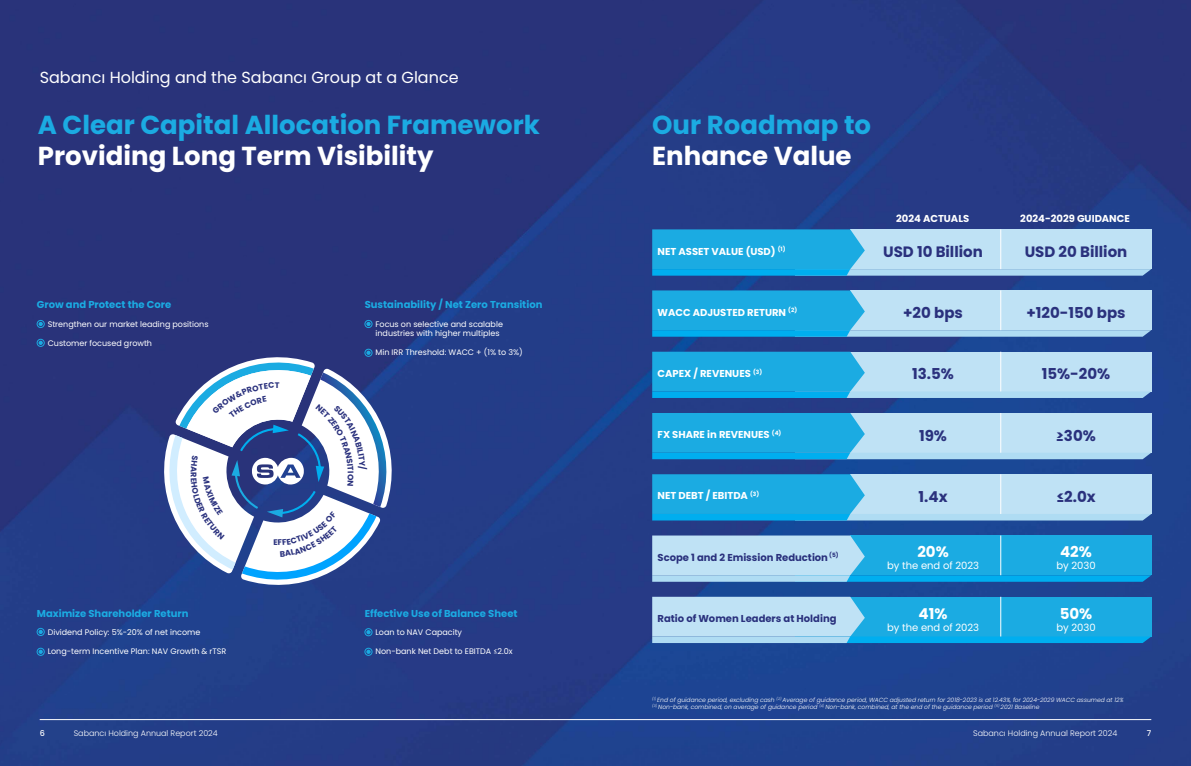
<style>
.page{position:relative;width:1191px;height:766px;background:#fff}
.page>*{position:absolute;margin:0;border:0;box-sizing:border-box;transform-origin:0 0}
.t1{font:700 26px "Poppins";color:#1babe2}
.t2{font:700 26px "Poppins";color:#fff}
.t3{font:16px "Poppins";color:#fff}
.t4{font:700 15px "Poppins";color:#2a317d}
.t5{font:700 15px "Poppins";color:#fff}
.t6{font:700 10px "Poppins";color:#fff}
.t7{font:700 10px "Poppins";color:#1babe2}
.t8{font:700 10px "Poppins";color:#2a317d}
.t9{font:10px "Poppins";color:#fff}
.t10{font:8px/9.6px "Poppins";color:#fff}
.t11{font:300 8px "Poppins";color:#fff}
.t12{font:500 8px "Poppins";color:#fff}
.t13{font:700 8px "Poppins";color:#2a317d}
.t14{font:italic 300 6px/7.2px "Poppins";color:#fff}
</style>
<div class="page">
<img style="left:0;top:0;width:1191px;height:765px">
<svg style="left:652px;top:229px;width:499px;height:46px;background:#78caed"></svg>
<svg style="left:652px;top:290px;width:499px;height:46px;background:#78caec"></svg>
<svg style="left:652px;top:351px;width:499px;height:47px;background:#76c7eb"></svg>
<svg style="left:652px;top:413px;width:499px;height:46px;background:#78caed"></svg>
<svg style="left:652px;top:474px;width:499px;height:46px;background:#78caed"></svg>
<svg style="left:652px;top:535px;width:499px;height:46px;background:#5ac0e9"></svg>
<svg style="left:652px;top:596px;width:499px;height:47px;background:#59bee8"></svg>
<hr style="left:1000px;top:229px;width:1px;height:40px;background:#fff">
<hr style="left:1000px;top:290px;width:1px;height:40px;background:#fff">
<hr style="left:1000px;top:351px;width:1px;height:40px;background:#fff">
<hr style="left:1000px;top:413px;width:1px;height:39px;background:#fff">
<hr style="left:1000px;top:474px;width:1px;height:40px;background:#fff">
<hr style="left:1000px;top:535px;width:1px;height:40px;background:#fff">
<hr style="left:1000px;top:596px;width:1px;height:40px;background:#fff">
<hr style="left:40px;top:719px;width:1111px;height:1px;background:#fff">
<div style="left:37px;top:320px;width:8px;height:8px;border:1px solid #1babe2;border-radius:50%"></div>
<svg style="left:39px;top:322px;width:4px;height:4px"></svg>
<div style="left:37px;top:339px;width:8px;height:7px;border:1px solid #1babe2;border-radius:50%"></div>
<svg style="left:39px;top:340px;width:4px;height:5px"></svg>
<div style="left:365px;top:320px;width:7px;height:8px;border:1px solid #1babe2;border-radius:50%"></div>
<svg style="left:366px;top:322px;width:5px;height:4px"></svg>
<div style="left:365px;top:628px;width:7px;height:8px;border:1px solid #1babe2;border-radius:50%"></div>
<svg style="left:366px;top:630px;width:5px;height:4px"></svg>
<div style="left:365px;top:647px;width:7px;height:8px;border:1px solid #1babe2;border-radius:50%"></div>
<svg style="left:366px;top:649px;width:5px;height:4px"></svg>
<div style="left:37px;top:628px;width:8px;height:7px;border:1px solid #1babe2;border-radius:50%"></div>
<svg style="left:39px;top:629px;width:4px;height:5px"></svg>
<div style="left:37px;top:647px;width:8px;height:8px;border:1px solid #1babe2;border-radius:50%"></div>
<svg style="left:39px;top:649px;width:4px;height:4px"></svg>
<svg style="left:152px;top:345px;width:251px;height:251px"></svg>
<h2 class="t3" style="left:40px;top:68px;width:420px">Sabancı Holding and the Sabancı Group at a Glance</h2>
<h1 class="t1" style="left:38px;top:109px;width:503px">A Clear Capital Allocation Framework</h1>
<h1 class="t2" style="left:38px;top:140px;width:397px">Providing Long Term Visibility</h1>
<p class="t7" style="left:37px;top:298px;width:136px">Grow and Protect the Core</p>
<p class="t10" style="left:48px;top:319px;width:162px">Strengthen our market leading positions</p>
<p class="t10" style="left:48px;top:338px;width:106px">Customer focused growth</p>
<p class="t13" style="left:275px;top:380px;width:6px">T</p>
<p class="t7" style="left:365px;top:298px;width:179px">Sustainability / Net Zero Transition</p>
<p class="t10" style="left:375px;top:319px;width:129px">Focus on selective and scalable industries with higher multiples</p>
<p class="t10" style="left:375px;top:347px;width:149px">Min IRR Threshold: WACC + (1% to 3%)</p>
<p class="t7" style="left:37px;top:607px;width:153px">Maximize Shareholder Return</p>
<p class="t10" style="left:48px;top:627px;width:154px">Dividend Policy: 5%-20% of net income</p>
<p class="t10" style="left:48px;top:646px;width:180px">Long-term Incentive Plan: NAV Growth &amp; rTSR</p>
<p class="t7" style="left:365px;top:607px;width:154px">Effective Use of Balance Sheet</p>
<p class="t10" style="left:375px;top:627px;width:88px">Loan to NAV Capacity</p>
<p class="t10" style="left:375px;top:646px;width:139px">Non-bank Net Debt to EBITDA ≤2.0x</p>
<h1 class="t1" style="left:652px;top:109px;width:220px">Our Roadmap to</h1>
<h1 class="t2" style="left:652px;top:140px;width:201px">Enhance Value</h1>
<p class="t6" style="left:657px;top:245px;width:129px">NET ASSET VALUE (USD) <sup>(1)</sup></p>
<p class="t6" style="left:896px;top:213px;width:75px">2024 ACTUALS</p>
<p class="t6" style="left:1020px;top:213px;width:111px">2024-2029 GUIDANCE</p>
<h3 class="t4" style="left:883px;top:243px;width:101px">USD 10 Billion</h3>
<h3 class="t4" style="left:1024px;top:243px;width:104px">USD 20 Billion</h3>
<p class="t6" style="left:657px;top:306px;width:141px">WACC ADJUSTED RETURN <sup>(2)</sup></p>
<p class="t6" style="left:657px;top:367px;width:106px">CAPEX / REVENUES <sup>(3)</sup></p>
<h3 class="t4" style="left:903px;top:304px;width:61px">+20 bps</h3>
<h3 class="t4" style="left:912px;top:365px;width:43px">13.5%</h3>
<h3 class="t4" style="left:1026px;top:304px;width:101px">+120-150 bps</h3>
<h3 class="t4" style="left:1041px;top:365px;width:70px">15%-20%</h3>
<p class="t6" style="left:657px;top:428px;width:125px">FX SHARE in REVENUES <sup>(4)</sup></p>
<h3 class="t4" style="left:919px;top:426px;width:29px">19%</h3>
<h3 class="t4" style="left:1056px;top:426px;width:41px">≥30%</h3>
<p class="t6" style="left:657px;top:490px;width:103px">NET DEBT / EBITDA <sup>(3)</sup></p>
<h3 class="t4" style="left:918px;top:488px;width:30px">1.4x</h3>
<h3 class="t4" style="left:1056px;top:488px;width:41px">≤2.0x</h3>
<p class="t8" style="left:657px;top:551px;width:183px">Scope 1 and 2 Emission Reduction <sup>(5)</sup></p>
<p class="t8" style="left:657px;top:612px;width:180px">Ratio of Women Leaders at Holding</p>
<h3 class="t5" style="left:917px;top:543px;width:33px">20%</h3>
<p class="t9" style="left:887px;top:559px;width:94px">by the end of 2023</p>
<h3 class="t5" style="left:918px;top:604px;width:30px">41%</h3>
<p class="t9" style="left:887px;top:621px;width:94px">by the end of 2023</p>
<h3 class="t5" style="left:1060px;top:543px;width:33px">42%</h3>
<p class="t9" style="left:1056px;top:559px;width:41px">by 2030</p>
<h3 class="t5" style="left:1059px;top:604px;width:34px">50%</h3>
<p class="t9" style="left:1056px;top:621px;width:41px">by 2030</p>
<p class="t14" style="left:652px;top:696px;width:473px"><sup>(1)</sup> End of guidance period, excluding cash <sup>(2)</sup> Average of guidance period, WACC adjusted return for 2018-2023 is at 12.43%, for 2024-2029 WACC assumed at 12% <sup>(3)</sup> Non-bank, combined, on average of guidance period <sup>(4)</sup> Non-bank, combined, at the end of the guidance period <sup>(5)</sup> 2021 Baseline</p>
<p class="t12" style="left:40px;top:728px;width:7px">6</p>
<p class="t11" style="left:74px;top:728px;width:146px">Sabancı Holding Annual Report 2024</p>
<p class="t11" style="left:973px;top:728px;width:146px">Sabancı Holding Annual Report 2024</p>
<p class="t12" style="left:1146px;top:728px;width:6px">7</p>
</div>
